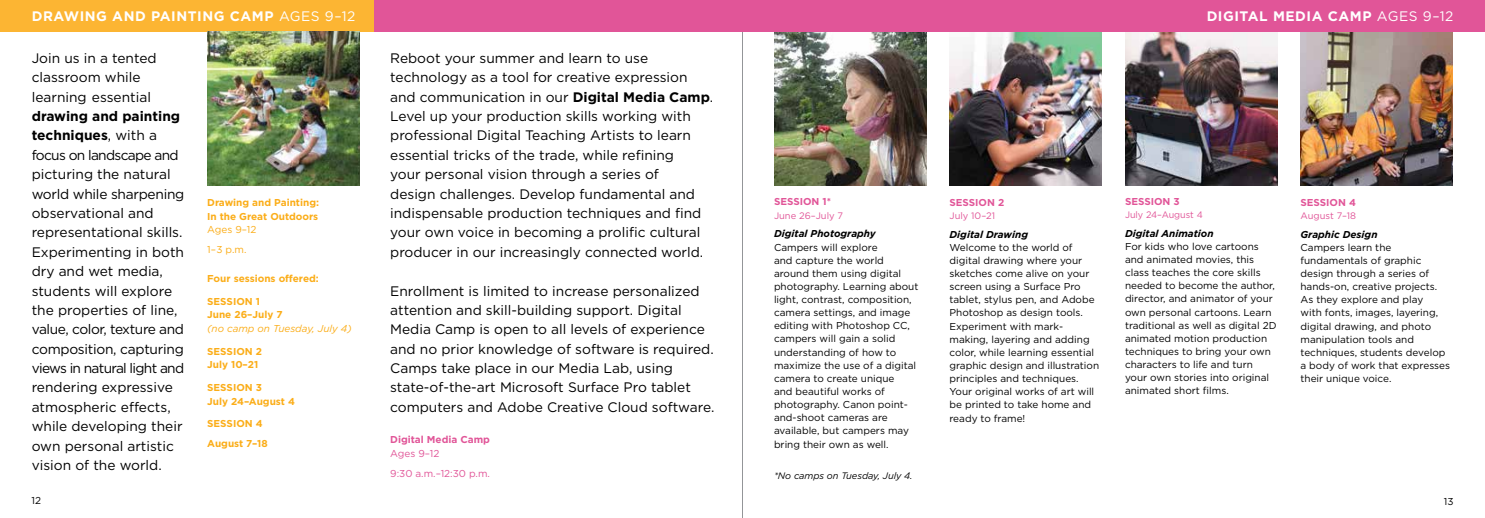
<style>
.page{position:relative;width:1485px;height:518px;background:#fff}
.page>*{position:absolute;margin:0;border:0;box-sizing:border-box;transform-origin:0 0}
.t1{font:13.75px/19.4px "Gotham";color:#000}
.t2{font:700 13.75px "Gotham";letter-spacing:.04em;color:#fff}
.t3{font:10px/13.1px "Gotham";color:#000}
.t4{font:700 10px/13.8px "Gotham";color:#fbad18}
.t5{font:italic 700 10px "Gotham";color:#000}
.t6{font:700 10px "Gotham";color:#e15598}
.t7{font:10px/20px "Gotham";color:#e15598}
.t8{font:italic 10px "Gotham";color:#fbad18}
.t9{font:10px/20px "Gotham";color:#fbad18}
.t10{font:9.38px "Gotham";color:#e15598}
.t11{font:italic 9.38px "Gotham";letter-spacing:-.005em;color:#000}
.s1{font-weight:400}
.s2{font-weight:700}
</style>
<div class="page">
<hr style="left:742px;top:0;width:1px;height:518px;background:#939598">
<img style="left:1125px;top:32px;width:153px;height:153px">
<img style="left:774px;top:32px;width:153px;height:153px">
<img style="left:1301px;top:32px;width:152px;height:153px">
<img style="left:949px;top:32px;width:153px;height:153px">
<div style="left:0;top:0;width:375px;height:32px;background:#fcb533"></div>
<div style="left:374px;top:0;width:1111px;height:32px;background:#e15598"></div>
<img style="left:207px;top:32px;width:153px;height:153px">
<h1 class="t2" style="left:32px;top:7px;width:325px">DRAWING AND PAINTING CAMP <span class="s1">AGES 9–12</span></h1>
<h1 class="t2" style="left:1207px;top:7px;width:248px">DIGITAL MEDIA CAMP <span class="s1">AGES 9–12</span></h1>
<h1 class="t1" style="left:32px;top:48px;width:127px">Join us in a tented classroom while learning essential</h1>
<p class="t1" style="left:32px;top:106px;width:154px"><span class="s2">drawing and painting techniques</span>, with a focus on landscape and picturing the natural world while sharpening observational and representational skills.<br>Experimenting in both dry and wet media, students will explore the properties of line, value, color, texture and composition, capturing views in natural light and rendering expressive atmospheric effects, while developing their own personal artistic vision of the world.</p>
<p class="t1" style="left:390px;top:48px;width:325px">Reboot your summer and learn to use technology as a tool for creative expression and communication in our <span class="s2">Digital Media Camp</span>.<br>Level up your production skills working with professional Digital Teaching Artists to learn essential tricks of the trade, while refining<br>your personal vision through a series of<br>design challenges. Develop fundamental and indispensable production techniques and find your own voice in becoming a prolific cultural producer in our increasingly connected world.</p>
<p class="t1" style="left:390px;top:280px;width:326px">Enrollment is limited to increase personalized attention and skill-building support. Digital Media Camp is open to all levels of experience and no prior knowledge of software is required.<br>Camps take place in our Media Lab, using state-of-the-art Microsoft Surface Pro tablet computers and Adobe Creative Cloud software.</p>
<p class="t6" style="left:1125px;top:194px;width:56px">SESSION 3</p>
<p class="t10" style="left:1125px;top:208px;width:79px">July 24–August 4</p>
<p class="t5" style="left:1125px;top:226px;width:90px">Digital Animation</p>
<p class="t3" style="left:1125px;top:239px;width:153px">For kids who love cartoons and animated movies, this class teaches the core skills needed to become the author, director, and animator of your own personal cartoons. Learn traditional as well as digital 2D animated motion production techniques to bring your own characters to life and turn your own stories into original animated short films.</p>
<p class="t6" style="left:774px;top:194px;width:59px">SESSION 1*</p>
<p class="t10" style="left:774px;top:209px;width:71px">June 26–July 7</p>
<p class="t5" style="left:774px;top:227px;width:103px">Digital Photography</p>
<p class="t3" style="left:774px;top:240px;width:146px">Campers will explore<br>and capture the world around them using digital photography. Learning about light, contrast, composition, camera settings, and image editing with Photoshop CC, campers will gain a solid understanding of how to maximize the use of a digital camera to create unique<br>and beautiful works of photography. Canon point&shy;and-shoot cameras are available, but campers may bring their own as well.</p>
<p class="t11" style="left:774px;top:469px;width:140px">*No camps on Tuesday, July 4.</p>
<p class="t4" style="left:207px;top:195px;width:113px">Drawing and Painting:<br>In the Great Outdoors</p>
<p class="t9" style="left:207px;top:219px;width:51px">Ages 9–12<br>1–3 p.m.</p>
<p class="t4" style="left:207px;top:271px;width:113px">Four sessions offered:</p>
<p class="t4" style="left:207px;top:294px;width:77px">SESSION 1<br>June 26–July 7</p>
<p class="t8" style="left:207px;top:322px;width:146px">(no camp on Tuesday, July 4)</p>
<p class="t4" style="left:207px;top:344px;width:56px">SESSION 2<br>July 10–21</p>
<p class="t4" style="left:207px;top:380px;width:89px">SESSION 3<br>July 24–August 4</p>
<p class="t4" style="left:207px;top:413px;width:62px;line-height:20px">SESSION 4<br>August 7–18</p>
<p class="t6" style="left:950px;top:195px;width:56px">SESSION 2</p>
<p class="t10" style="left:949px;top:209px;width:47px">July 10–21</p>
<p class="t5" style="left:949px;top:227px;width:80px">Digital Drawing</p>
<p class="t3" style="left:949px;top:240px;width:151px">Welcome to the world of digital drawing where your sketches come alive on your screen using a Surface Pro tablet, stylus pen, and Adobe<br>Photoshop as design tools.<br>Experiment with mark&shy;making, layering and adding color, while learning essential graphic design and illustration principles and techniques.<br>Your original works of art will be printed to take home and ready to frame!</p>
<p class="t6" style="left:1301px;top:195px;width:57px">SESSION 4</p>
<p class="t10" style="left:1301px;top:209px;width:57px">August 7–18</p>
<p class="t5" style="left:1301px;top:227px;width:79px">Graphic Design</p>
<p class="t3" style="left:1301px;top:240px;width:151px">Campers learn the fundamentals of graphic design through a series of hands-on, creative projects.<br>As they explore and play<br>with fonts, images, layering, digital drawing, and photo manipulation tools and techniques, students develop a body of work that expresses their unique voice.</p>
<p class="t6" style="left:390px;top:433px;width:101px">Digital Media Camp</p>
<p class="t7" style="left:390px;top:443px;width:101px">Ages 9–12<br>9:30 a.m.–12:30 p.m.</p>
<p class="t3" style="left:32px;top:494px;width:11px">12</p>
<p class="t3" style="left:1444px;top:494px;width:11px">13</p>
</div>
